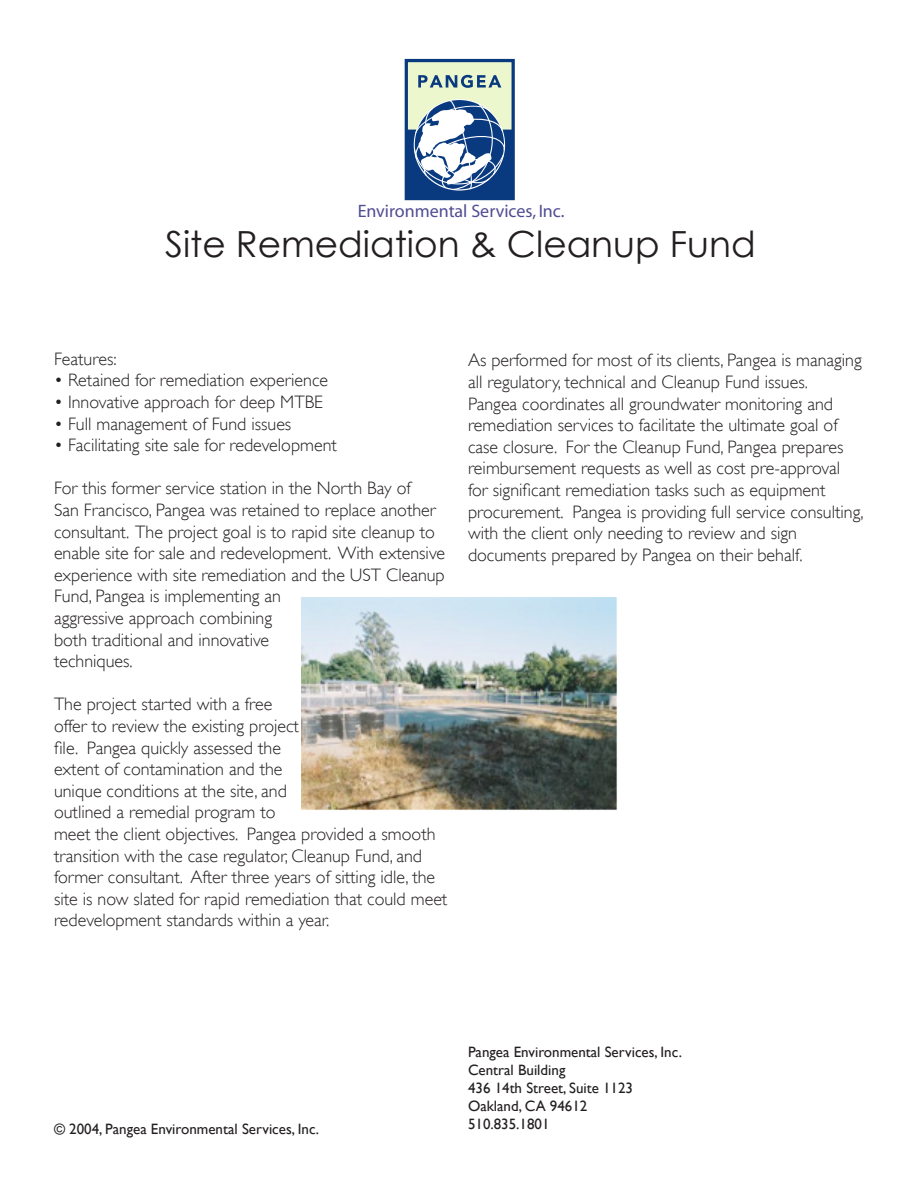
<style>
.page{position:relative;width:918px;height:1188px;background:#fff}
.page>*{position:absolute;margin:0;border:0;box-sizing:border-box;transform-origin:0 0}
.t1{font:36px "Century Gothic";color:#231f20}
.t2{font:300 18px/21.6px "Gill Sans";color:#231f20}
.t3{font:18px "Myriad";color:#4f4d93}
.t4{font:15px/18px "Gill Sans";color:#231f20}
</style>
<div class="page">
<img style="left:301px;top:597px;width:316px;height:213px">
<div style="left:407px;top:60px;width:106px;height:138px;background:#edf7ce"></div>
<div style="left:405px;top:59px;width:110px;height:141px;border:3px solid #093a80"></div>
<div style="left:406px;top:130px;width:107px;height:69px;background:#093a80"></div>
<svg style="left:418px;top:75px;width:83px;height:13px"></svg>
<svg style="left:413px;top:100px;width:93px;height:91px"></svg>
<p class="t3" style="left:358px;top:202px;width:208px">Environmental Services, Inc.</p>
<h1 class="t1" style="left:165px;top:222px;width:592px">Site Remediation &amp; Cleanup Fund</h1>
<p class="t2" style="left:54px;top:348px;width:64px">Features:</p>
<p class="t2" style="left:54px;top:369px;width:276px">• Retained for remediation experience</p>
<p class="t2" style="left:54px;top:391px;width:271px">• Innovative approach for deep MTBE</p>
<p class="t2" style="left:54px;top:413px;width:239px">• Full management of Fund issues</p>
<p class="t2" style="left:54px;top:434px;width:284px">• Facilitating site sale for redevelopment</p>
<p class="t2" style="left:54px;top:477px;width:393px">For this former service station in the North Bay of<br>San Francisco, Pangea was retained to replace another consultant. The project goal is to rapid site cleanup to enable site for sale and redevelopment. With extensive experience with site remediation and the UST Cleanup Fund, Pangea is implementing an<br>aggressive approach combining<br>both traditional and innovative<br>techniques.</p>
<p class="t2" style="left:54px;top:693px;width:395px">The project started with a free<br>offer to review the existing project<br>file. Pangea quickly assessed the<br>extent of contamination and the<br>unique conditions at the site, and<br>outlined a remedial program to<br>meet the client objectives. Pangea provided a smooth transition with the case regulator, Cleanup Fund, and former consultant. After three years of sitting idle, the site is now slated for rapid remediation that could meet redevelopment standards within a year.</p>
<p class="t2" style="left:468px;top:350px;width:397px">As performed for most of its clients, Pangea is managing all regulatory, technical and Cleanup Fund issues.<br>Pangea coordinates all groundwater monitoring and remediation services to facilitate the ultimate goal of case closure. For the Cleanup Fund, Pangea prepares reimbursement requests as well as cost pre-approval for significant remediation tasks such as equipment procurement. Pangea is providing full service consulting, with the client only needing to review and sign documents prepared by Pangea on their behalf.</p>
<p class="t4" style="left:54px;top:1120px;width:267px">© 2004, Pangea Environmental Services, Inc.</p>
<p class="t4" style="left:468px;top:1043px;width:215px">Pangea Environmental Services, Inc.<br>Central Building<br>436 14th Street, Suite 1123<br>Oakland, CA 94612<br>510.835.1801</p>
</div>
